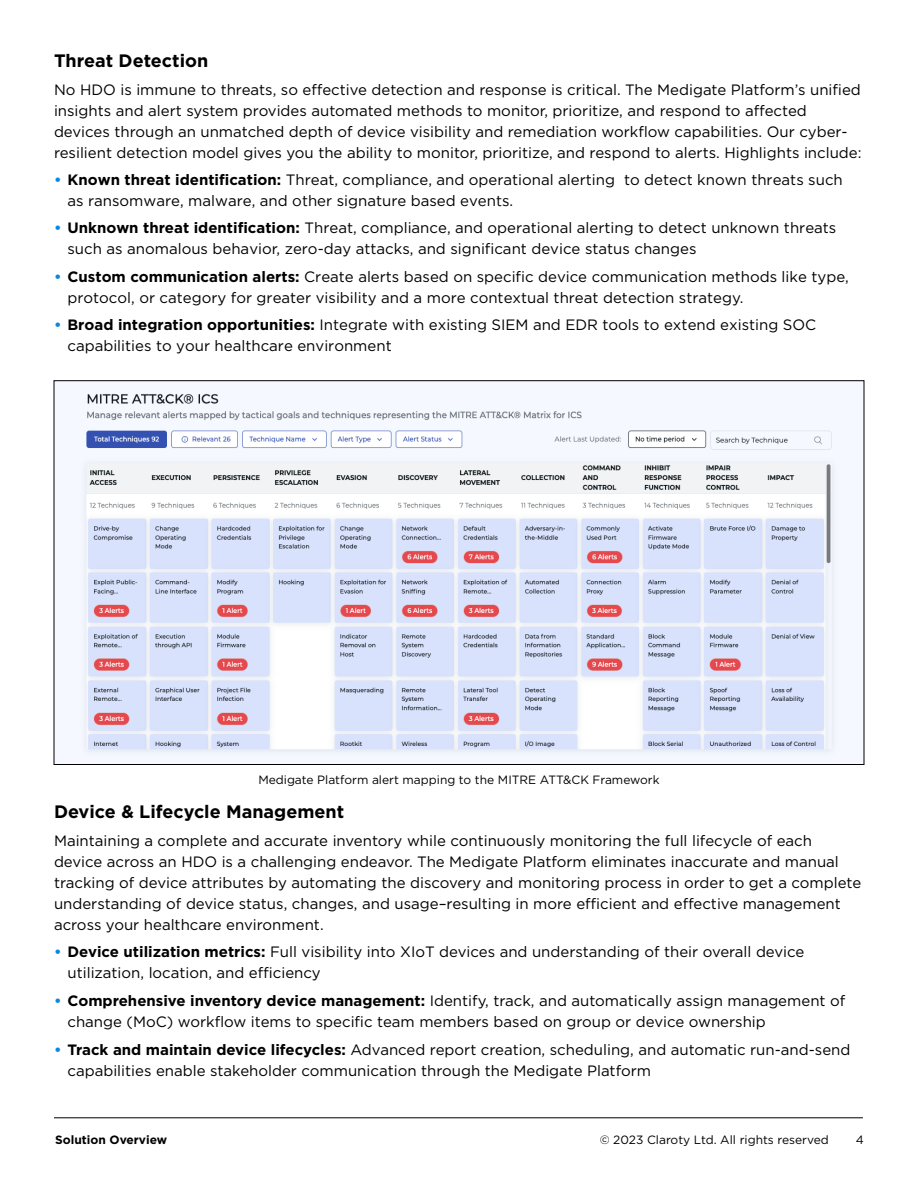
<style>
.page{position:relative;width:918px;height:1188px;background:#fff}
.page>*{position:absolute;margin:0;border:0;box-sizing:border-box;transform-origin:0 0}
.H3_Section_Title{font:700 18px "Gotham";color:#000}
.H3_Section_Title-2{font:15px/21px "Gotham";color:#000}
.Body_Copy{font:12px "Gotham";color:#000}
.t1{font:700 12px "Gotham";color:#000}
.s1{font-weight:700;color:#0b87e1}
.s2{font-weight:700}
</style>
<div class="page">
<hr style="left:54px;top:1118px;width:809px;height:1px;background:#000">
<img style="left:79px;top:393px;width:760px;height:364px">
<p class="H3_Section_Title" style="left:54px;top:50px;width:156px">Threat Detection</p>
<p class="H3_Section_Title-2" style="left:54px;top:79px;width:809px">No HDO is immune to threats, so effective detection and response is critical. The Medigate Platform’s unified insights and alert system provides automated methods to monitor, prioritize, and respond to affected devices through an unmatched depth of device visibility and remediation workflow capabilities. Our cyber&shy;resilient detection model gives you the ability to monitor, prioritize, and respond to alerts. Highlights include:</p>
<p class="H3_Section_Title-2" style="left:68px;top:169px;width:777px;text-indent:-14px"><span class="s1">•</span> <span class="s2">Known threat identification:</span> Threat, compliance, and operational alerting to detect known threats such as ransomware, malware, and other signature based events.</p>
<p class="H3_Section_Title-2" style="left:68px;top:217px;width:770px;text-indent:-14px"><span class="s1">•</span> <span class="s2">Unknown threat identification:</span> Threat, compliance, and operational alerting to detect unknown threats such as anomalous behavior, zero-day attacks, and significant device status changes</p>
<p class="H3_Section_Title-2" style="left:68px;top:266px;width:783px;text-indent:-14px"><span class="s1">•</span> <span class="s2">Custom communication alerts:</span> Create alerts based on specific device communication methods like type, protocol, or category for greater visibility and a more contextual threat detection strategy.</p>
<p class="H3_Section_Title-2" style="left:68px;top:314px;width:750px;text-indent:-14px"><span class="s1">•</span> <span class="s2">Broad integration opportunities:</span> Integrate with existing SIEM and EDR tools to extend existing SOC capabilities to your healthcare environment</p>
<p class="Body_Copy" style="left:258px;top:772px;width:403px">Medigate Platform alert mapping to the MITRE ATT&amp;CK Framework</p>
<p class="H3_Section_Title" style="left:54px;top:801px;width:292px">Device &amp; Lifecycle Management</p>
<p class="H3_Section_Title-2" style="left:54px;top:829px;width:809px">Maintaining a complete and accurate inventory while continuously monitoring the full lifecycle of each device across an HDO is a challenging endeavor. The Medigate Platform eliminates inaccurate and manual tracking of device attributes by automating the discovery and monitoring process in order to get a complete understanding of device status, changes, and usage–resulting in more efficient and effective management across your healthcare environment.</p>
<p class="H3_Section_Title-2" style="left:68px;top:941px;width:738px;text-indent:-14px"><span class="s1">•</span> <span class="s2">Device utilization metrics:</span> Full visibility into XIoT devices and understanding of their overall device utilization, location, and efficiency</p>
<p class="H3_Section_Title-2" style="left:68px;top:990px;width:779px;text-indent:-14px"><span class="s1">•</span> <span class="s2">Comprehensive inventory device management:</span> Identify, track, and automatically assign management of change (MoC) workflow items to specific team members based on group or device ownership</p>
<p class="H3_Section_Title-2" style="left:68px;top:1039px;width:784px;text-indent:-14px"><span class="s1">•</span> <span class="s2">Track and maintain device lifecycles:</span> Advanced report creation, scheduling, and automatic run-and-send capabilities enable stakeholder communication through the Medigate Platform</p>
<p class="t1" style="left:55px;top:1132px;width:114px">Solution Overview</p>
<p class="Body_Copy" style="left:600px;top:1132px;width:231px">© 2023 Claroty Ltd. All rights reserved</p>
<p class="Body_Copy" style="left:856px;top:1132px;width:10px">4</p>
</div>
